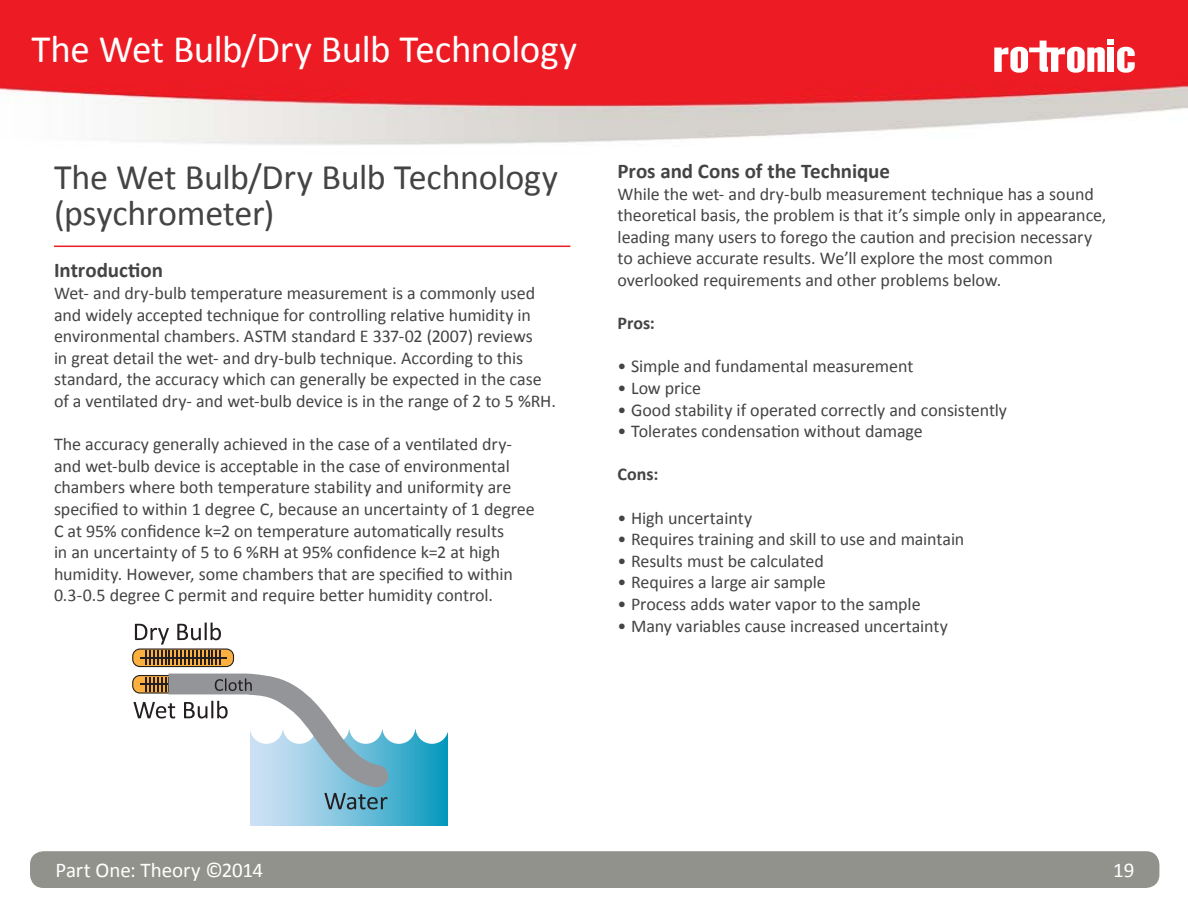
<style>
.page{position:relative;width:1188px;height:918px;background:#fff}
.page>*{position:absolute;margin:0;border:0;box-sizing:border-box;transform-origin:0 0}
.t1{font:39px "Calibri";letter-spacing:-.01em;color:#fff}
.t2{font:36px/36px "Calibri";letter-spacing:-.01em;color:#454444}
.t3{font:700 21px "Calibri";color:#454444}
.t4{font:21px "Calibri";letter-spacing:-.005em;color:#fff}
.t5{font:18px/21.6px "Calibri";letter-spacing:-.005em;color:#454444}
.t6{font:700 18px "Calibri";color:#454444}
</style>
<div class="page">
<img style="left:0;top:0;width:1188px;height:888px">
<div style="left:30px;top:851px;width:1129px;height:37px;background:#92928c;border-radius:14px"></div>
<div style="left:1107px;top:48px;width:7px;height:24px;background:#fff"></div>
<svg style="left:1117px;top:47px;width:18px;height:26px"></svg>
<div style="left:1107px;top:39px;width:7px;height:6px;background:#fff"></div>
<svg style="left:994px;top:41px;width:111px;height:32px"></svg>
<hr style="left:54px;top:246px;width:516px;height:1px;background:#ed1d24">
<svg style="left:250px;top:729px;width:198px;height:96px;background:#58b7d3"></svg>
<svg style="left:132px;top:623px;width:102px;height:44px"></svg>
<svg style="left:132px;top:674px;width:257px;height:136px"></svg>
<h1 class="t1" style="left:32px;top:25px;width:547px">The Wet Bulb/Dry Bulb Technology</h1>
<h2 class="t2" style="left:54px;top:159px;width:506px">The Wet Bulb/Dry Bulb Technology (psychrometer)</h2>
<p class="t3" style="left:54px;top:257px;width:111px">Introduction</p>
<p class="t5" style="left:54px;top:282px;width:503px">Wet- and dry-bulb temperature measurement is a commonly used and widely accepted technique for controlling relative humidity in environmental chambers. ASTM standard E 337-02 (2007) reviews<br>in great detail the wet- and dry-bulb technique. According to this standard, the accuracy which can generally be expected in the case of a ventilated dry- and wet-bulb device is in the range of 2 to 5 %RH.</p>
<p class="t5" style="left:54px;top:434px;width:482px">The accuracy generally achieved in the case of a ventilated dry&shy;and wet-bulb device is acceptable in the case of environmental chambers where both temperature stability and uniformity are specified to within 1 degree C, because an uncertainty of 1 degree C at 95% confidence k=2 on temperature automatically results<br>in an uncertainty of 5 to 6 %RH at 95% confidence k=2 at high humidity. However, some chambers that are specified to within 0.3-0.5 degree C permit and require better humidity control.</p>
<p class="t3" style="left:618px;top:158px;width:274px">Pros and Cons of the Technique</p>
<p class="t5" style="left:618px;top:183px;width:490px">While the wet- and dry-bulb measurement technique has a sound theoretical basis, the problem is that it’s simple only in appearance, leading many users to forego the caution and precision necessary to achieve accurate results. We’ll explore the most common overlooked requirements and other problems below.</p>
<p class="t6" style="left:618px;top:312px;width:39px">Pros:</p>
<p class="t5" style="left:618px;top:356px;width:297px">• Simple and fundamental measurement</p>
<p class="t5" style="left:618px;top:377px;width:85px">• Low price</p>
<p class="t5" style="left:618px;top:399px;width:391px">• Good stability if operated correctly and consistently</p>
<p class="t5" style="left:618px;top:421px;width:307px">• Tolerates condensation without damage</p>
<p class="t6" style="left:618px;top:463px;width:42px">Cons:</p>
<p class="t5" style="left:618px;top:507px;width:136px">• High uncertainty</p>
<p class="t5" style="left:618px;top:529px;width:348px">• Requires training and skill to use and maintain</p>
<p class="t5" style="left:618px;top:550px;width:208px">• Results must be calculated</p>
<p class="t5" style="left:618px;top:572px;width:210px">• Requires a large air sample</p>
<p class="t5" style="left:618px;top:593px;width:305px">• Process adds water vapor to the sample</p>
<p class="t5" style="left:618px;top:615px;width:332px">• Many variables cause increased uncertainty</p>
<p class="t4" style="left:56px;top:857px;width:209px">Part One: Theory ©2014</p>
<p class="t4" style="left:1113px;top:857px;width:23px">19</p>
</div>
